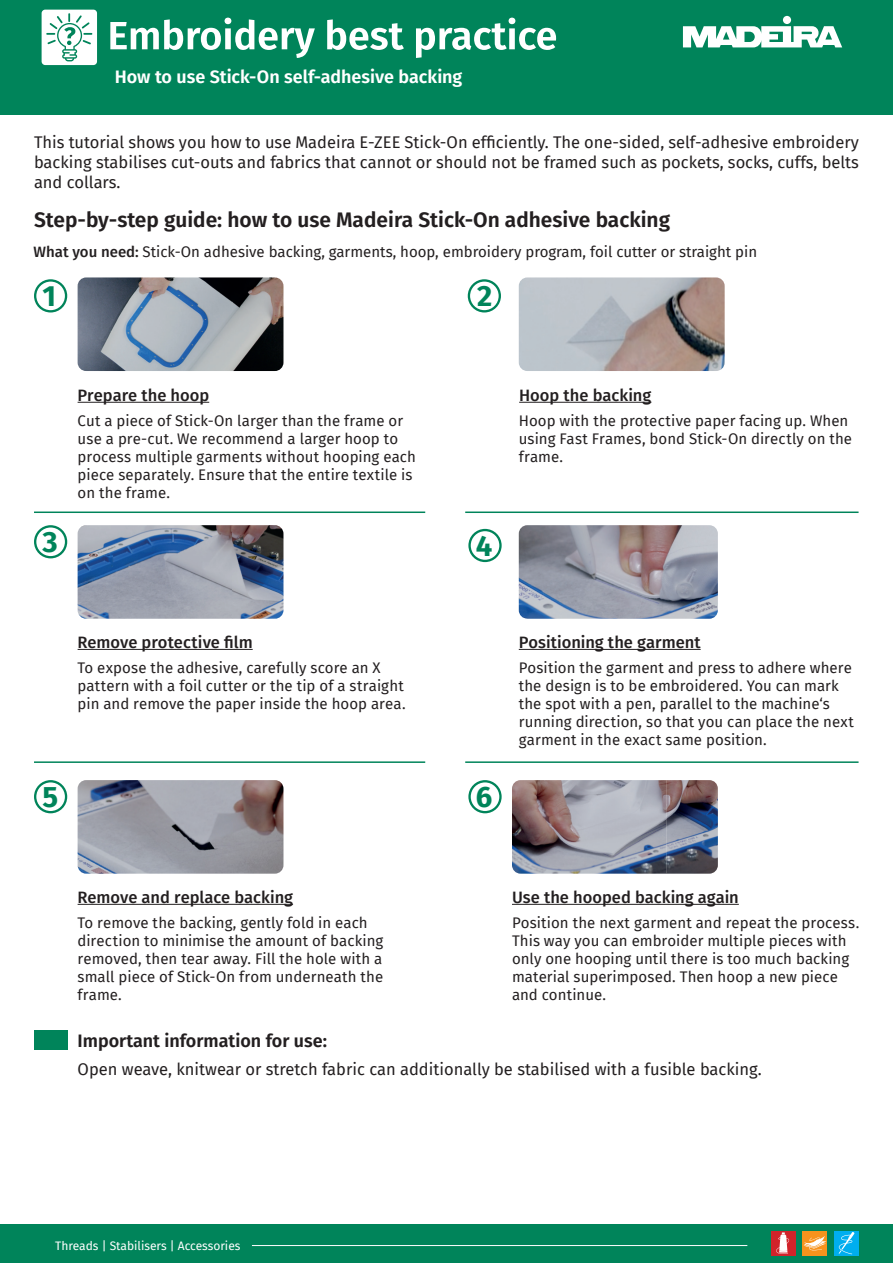
<style>
.page{position:relative;width:893px;height:1263px;background:#fff}
.page>*{position:absolute;margin:0;border:0;box-sizing:border-box;transform-origin:0 0}
.t1{font:700 29.4px "Fira Sans";color:#00845a}
.t2{font:600 21px "Fira Sans";color:#231f20}
.t3{font:600 18px "Fira Sans";color:#fff}
.t4{font:600 18px "Fira Sans";color:#231f20}
.t5{font:16.5px/19.8px "Fira Sans";color:#231f20;text-align:justify}
.t6{font:500 16.5px "Fira Sans";color:#231f20}
.t7{font:15px/18px "Fira Sans";letter-spacing:.005em;color:#231f20}
.t8{font:12px "Fira Sans";color:#fff}
.s1{font-weight:500}
</style>
<div class="page">
<div style="left:34px;top:279px;width:33px;height:33px;border:2px solid #00845a;border-radius:50%"></div>
<div style="left:34px;top:525px;width:33px;height:33px;border:2px solid #00845a;border-radius:50%"></div>
<div style="left:468px;top:279px;width:33px;height:33px;border:2px solid #00845a;border-radius:50%"></div>
<hr style="left:34px;top:761px;width:391px;height:2px;background:#00845a">
<hr style="left:465px;top:761px;width:393px;height:2px;background:#00845a">
<img style="left:78px;top:277px;width:205px;height:94px">
<img style="left:519px;top:277px;width:206px;height:94px">
<img style="left:78px;top:525px;width:205px;height:94px">
<hr style="left:78px;top:402px;width:131px;height:1px;background:#231f20">
<hr style="left:519px;top:402px;width:132px;height:1px;background:#231f20">
<hr style="left:78px;top:649px;width:175px;height:1px;background:#231f20">
<div style="left:468px;top:529px;width:34px;height:33px;border:2px solid #00845a;border-radius:50%"></div>
<img style="left:519px;top:525px;width:199px;height:94px">
<hr style="left:519px;top:649px;width:182px;height:1px;background:#231f20">
<div style="left:34px;top:780px;width:33px;height:33px;border:2px solid #00845a;border-radius:50%"></div>
<img style="left:78px;top:780px;width:205px;height:94px">
<hr style="left:78px;top:904px;width:215px;height:1px;background:#231f20">
<hr style="left:34px;top:511px;width:391px;height:2px;background:#00845a">
<hr style="left:465px;top:511px;width:393px;height:2px;background:#00845a">
<div style="left:0;top:0;width:893px;height:115px;background:#00845a"></div>
<svg style="left:683px;top:26px;width:159px;height:21px"></svg>
<div style="left:783px;top:16px;width:8px;height:8px;background:#fff;border-radius:50%"></div>
<div style="left:0;top:1223px;width:893px;height:39px;background:#00845a"></div>
<div style="left:802px;top:1231px;width:25px;height:24px;background:#f7931d"></div>
<svg style="left:803px;top:1236px;width:23px;height:15px"></svg>
<div style="left:771px;top:1231px;width:25px;height:24px;background:#d1232a"></div>
<div style="left:834px;top:1231px;width:25px;height:24px;background:#00aeef"></div>
<svg style="left:838px;top:1232px;width:16px;height:22px"></svg>
<svg style="left:776px;top:1232px;width:13px;height:22px"></svg>
<hr style="left:252px;top:1245px;width:495px;height:1px;background:#fff">
<svg style="left:327px;top:19px;width:77px;height:31px"></svg>
<svg style="left:416px;top:18px;width:140px;height:40px"></svg>
<svg style="left:110px;top:18px;width:205px;height:40px"></svg>
<div style="left:42px;top:10px;width:55px;height:55px;background:#fff;border-radius:4px"></div>
<svg style="left:46px;top:13px;width:46px;height:48px"></svg>
<div style="left:468px;top:780px;width:34px;height:33px;border:2px solid #00845a;border-radius:50%"></div>
<img style="left:512px;top:780px;width:206px;height:94px">
<hr style="left:512px;top:904px;width:227px;height:1px;background:#231f20">
<div style="left:34px;top:1030px;width:33px;height:19px;background:#00845a"></div>
<p class="t3" style="left:115px;top:62px;width:349px">How to use Stick-On self-adhesive backing</p>
<p class="t5" style="left:34px;top:132px;width:826px">This tutorial shows you how to use Madeira E-ZEE Stick-On efficiently. The one-sided, self-adhesive embroidery backing stabilises cut-outs and fabrics that cannot or should not be framed such as pockets, socks, cuffs, belts and collars.</p>
<h2 class="t2" style="left:34px;top:202px;width:638px">Step-by-step guide: how to use Madeira Stick-On adhesive backing</h2>
<p class="t7" style="left:34px;top:243px;width:725px"><span class="s1">What you need:</span> Stick-On adhesive backing, garments, hoop, embroidery program, foil cutter or straight pin</p>
<h1 class="t1" style="left:42px;top:271px;width:15px">1</h1>
<h1 class="t1" style="left:477px;top:271px;width:17px">2</h1>
<h1 class="t1" style="left:42px;top:517px;width:17px">3</h1>
<p class="t6" style="left:78px;top:382px;width:133px">Prepare the hoop</p>
<p class="t6" style="left:519px;top:382px;width:134px">Hoop the backing</p>
<p class="t7" style="left:78px;top:412px;width:340px">Cut a piece of Stick-On larger than the frame or use a pre-cut. We recommend a larger hoop to process multiple garments without hooping each piece separately. Ensure that the entire textile is on the frame.</p>
<p class="t7" style="left:519px;top:412px;width:335px">Hoop with the protective paper facing up. When using Fast Frames, bond Stick-On directly on the frame.</p>
<h1 class="t1" style="left:476px;top:521px;width:18px">4</h1>
<p class="t6" style="left:78px;top:629px;width:177px">Remove protective film</p>
<p class="t7" style="left:78px;top:659px;width:330px">To expose the adhesive, carefully score an X pattern with a foil cutter or the tip of a straight pin and remove the paper inside the hoop area.</p>
<h1 class="t1" style="left:42px;top:772px;width:17px">5</h1>
<h1 class="t1" style="left:476px;top:772px;width:18px">6</h1>
<p class="t6" style="left:519px;top:629px;width:183px">Positioning the garment</p>
<p class="t7" style="left:519px;top:659px;width:337px">Position the garment and press to adhere where the design is to be embroidered. You can mark the spot with a pen, parallel to the machine‘s running direction, so that you can place the next garment in the exact same position.</p>
<p class="t6" style="left:78px;top:884px;width:217px">Remove and replace backing</p>
<p class="t7" style="left:78px;top:914px;width:307px">To remove the backing, gently fold in each direction to minimise the amount of backing removed, then tear away. Fill the hole with a small piece of Stick-On from underneath the frame.</p>
<p class="t6" style="left:512px;top:884px;width:228px">Use the hooped backing again</p>
<p class="t7" style="left:512px;top:914px;width:349px">Position the next garment and repeat the process.<br>This way you can embroider multiple pieces with only one hooping until there is too much backing material superimposed. Then hoop a new piece and continue.</p>
<p class="t4" style="left:78px;top:1026px;width:251px">Important information for use:</p>
<p class="t5" style="left:78px;top:1059px;width:686px">Open weave, knitwear or stretch fabric can additionally be stabilised with a fusible backing.</p>
<p class="t8" style="left:55px;top:1236px;width:187px">Threads | Stabilisers | Accessories</p>
</div>
